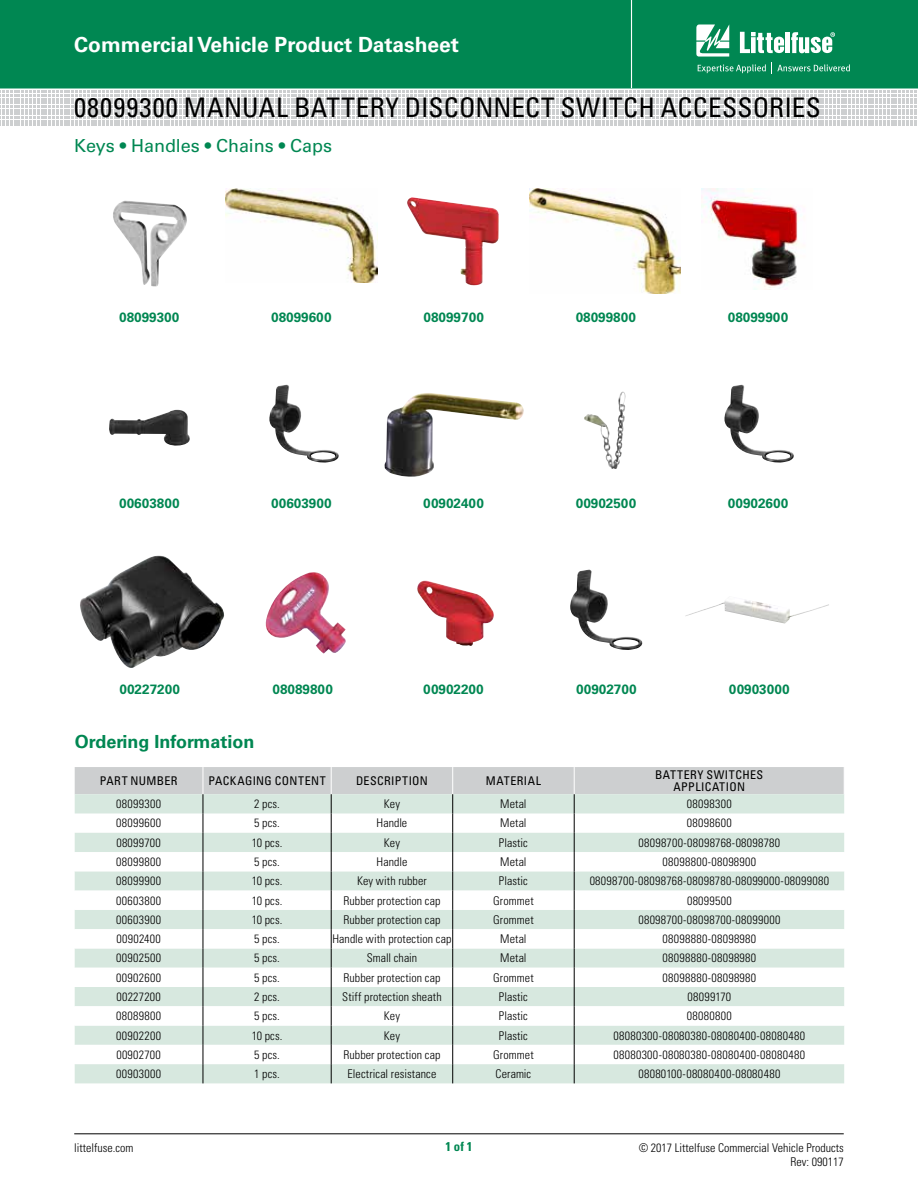
<style>
.page{position:relative;width:918px;height:1188px;background:#fff}
.page>*{position:absolute;margin:0;border:0;box-sizing:border-box;transform-origin:0 0}
.t1{font:condensed 27px "Univers LT Std";letter-spacing:.015em;color:#000}
.t2{font:700 21px "Univers LT Std";color:#fff}
.t3{font:18px "Univers LT Std";letter-spacing:-.005em;color:#008752}
.t4{font:700 18px "Univers LT Std";color:#008752}
.t5{font:700 13.5px "Univers LT Std";color:#008752}
.t6{font:700 condensed 12.75px "Univers LT Std";color:#008752}
.t7{font:300 condensed 12px "Univers LT Std";letter-spacing:.02em;color:#000}
.t8{font:300 condensed 12px/13.5px "Univers LT Std";color:#000;text-align:right}
.t9{font:condensed 12px/12px "Univers LT Std";letter-spacing:.035em;color:#000;text-align:center}
</style>
<div class="page">
<div style="left:0;top:0;width:918px;height:88px;background:#008752"></div>
<hr style="left:631px;top:0;width:1px;height:88px;background:#fff">
<hr style="left:74px;top:1134px;width:770px;height:1px;background:#000">
<svg style="left:0;top:91px;width:917px;height:35px"></svg>
<svg style="left:696px;top:24px;width:33px;height:33px"></svg>
<hr style="left:786px;top:32px;width:4px;height:21px;background:#fff">
<svg style="left:791px;top:32px;width:44px;height:21px"></svg>
<svg style="left:740px;top:32px;width:44px;height:21px"></svg>
<svg style="left:698px;top:64px;width:68px;height:9px"></svg>
<svg style="left:772px;top:63px;width:78px;height:11px"></svg>
<svg style="left:75px;top:767px;width:769px;height:316px"></svg>
<img style="left:113px;top:200px;width:74px;height:87px">
<img style="left:529px;top:188px;width:152px;height:106px">
<img style="left:226px;top:188px;width:151px;height:95px">
<img style="left:701px;top:189px;width:98px;height:100px">
<img style="left:407px;top:197px;width:92px;height:89px">
<img style="left:269px;top:385px;width:70px;height:78px">
<img style="left:724px;top:385px;width:70px;height:78px">
<img style="left:384px;top:393px;width:140px;height:84px">
<img style="left:109px;top:410px;width:81px;height:36px">
<img style="left:584px;top:392px;width:38px;height:77px">
<img style="left:417px;top:581px;width:77px;height:65px">
<img style="left:80px;top:556px;width:144px;height:112px">
<img style="left:570px;top:570px;width:73px;height:80px">
<img style="left:265px;top:572px;width:81px;height:82px">
<img style="left:685px;top:600px;width:144px;height:24px">
<h2 class="t2" style="left:74px;top:32px;width:386px">Commercial Vehicle Product Datasheet</h2>
<h1 class="t1" style="left:74px;top:91px;width:748px">08099300 MANUAL BATTERY DISCONNECT SWITCH ACCESSORIES</h1>
<h3 class="t3" style="left:74px;top:135px;width:259px">Keys • Handles • Chains • Caps</h3>
<p class="t5" style="left:119px;top:309px;width:62px">08099300</p>
<p class="t5" style="left:271px;top:309px;width:62px">08099600</p>
<p class="t5" style="left:424px;top:309px;width:62px">08099700</p>
<p class="t5" style="left:576px;top:309px;width:62px">08099800</p>
<p class="t5" style="left:728px;top:309px;width:62px">08099900</p>
<p class="t5" style="left:119px;top:495px;width:62px">00603800</p>
<p class="t5" style="left:271px;top:495px;width:62px">00603900</p>
<p class="t5" style="left:423px;top:495px;width:62px">00902400</p>
<p class="t5" style="left:576px;top:495px;width:62px">00902500</p>
<p class="t5" style="left:728px;top:495px;width:62px">00902600</p>
<p class="t5" style="left:119px;top:682px;width:62px">00227200</p>
<p class="t5" style="left:273px;top:682px;width:62px">08089800</p>
<p class="t5" style="left:423px;top:682px;width:62px">00902200</p>
<p class="t5" style="left:576px;top:682px;width:62px">00902700</p>
<p class="t5" style="left:729px;top:682px;width:62px">00903000</p>
<h3 class="t4" style="left:75px;top:731px;width:181px">Ordering Information</h3>
<p class="t9" style="left:100px;top:775px;width:79px">PART NUMBER</p>
<p class="t9" style="left:208px;top:775px;width:119px">PACKAGING CONTENT</p>
<p class="t9" style="left:356px;top:775px;width:73px">DESCRIPTION</p>
<p class="t9" style="left:486px;top:775px;width:57px">MATERIAL</p>
<p class="t9" style="left:655px;top:769px;width:109px">BATTERY SWITCHES<br>APPLICATION</p>
<p class="t7" style="left:116px;top:797px;width:46px">08099300</p>
<p class="t7" style="left:254px;top:797px;width:27px">2 pcs.</p>
<p class="t7" style="left:384px;top:797px;width:18px">Key</p>
<p class="t7" style="left:500px;top:797px;width:28px">Metal</p>
<p class="t7" style="left:687px;top:797px;width:46px">08098300</p>
<p class="t7" style="left:116px;top:816px;width:46px">08099600</p>
<p class="t7" style="left:254px;top:816px;width:27px">5 pcs.</p>
<p class="t7" style="left:377px;top:816px;width:32px">Handle</p>
<p class="t7" style="left:500px;top:816px;width:28px">Metal</p>
<p class="t7" style="left:687px;top:816px;width:46px">08098600</p>
<p class="t7" style="left:116px;top:835px;width:46px">08099700</p>
<p class="t7" style="left:252px;top:835px;width:32px">10 pcs.</p>
<p class="t7" style="left:384px;top:835px;width:18px">Key</p>
<p class="t7" style="left:499px;top:835px;width:31px">Plastic</p>
<p class="t7" style="left:639px;top:835px;width:143px">08098700-08098768-08098780</p>
<p class="t7" style="left:116px;top:855px;width:46px">08099800</p>
<p class="t7" style="left:254px;top:855px;width:27px">5 pcs.</p>
<p class="t7" style="left:377px;top:855px;width:32px">Handle</p>
<p class="t7" style="left:500px;top:855px;width:28px">Metal</p>
<p class="t7" style="left:663px;top:855px;width:95px">08098800-08098900</p>
<p class="t7" style="left:116px;top:874px;width:46px">08099900</p>
<p class="t7" style="left:252px;top:874px;width:32px">10 pcs.</p>
<p class="t7" style="left:357px;top:874px;width:71px">Key with rubber</p>
<p class="t7" style="left:499px;top:874px;width:31px">Plastic</p>
<p class="t7" style="left:590px;top:874px;width:241px">08098700-08098768-08098780-08099000-08099080</p>
<p class="t7" style="left:116px;top:893px;width:46px">00603800</p>
<p class="t7" style="left:252px;top:893px;width:32px">10 pcs.</p>
<p class="t7" style="left:344px;top:893px;width:98px">Rubber protection cap</p>
<p class="t7" style="left:493px;top:893px;width:42px">Grommet</p>
<p class="t7" style="left:687px;top:893px;width:46px">08099500</p>
<p class="t7" style="left:116px;top:912px;width:46px">00603900</p>
<p class="t7" style="left:252px;top:912px;width:32px">10 pcs.</p>
<p class="t7" style="left:344px;top:912px;width:98px">Rubber protection cap</p>
<p class="t7" style="left:493px;top:912px;width:42px">Grommet</p>
<p class="t7" style="left:638px;top:912px;width:143px">08098700-08098700-08099000</p>
<p class="t7" style="left:116px;top:932px;width:46px">00902400</p>
<p class="t7" style="left:254px;top:932px;width:27px">5 pcs.</p>
<p class="t7" style="left:332px;top:932px;width:120px">Handle with protection cap</p>
<p class="t7" style="left:500px;top:932px;width:28px">Metal</p>
<p class="t7" style="left:663px;top:932px;width:95px">08098880-08098980</p>
<p class="t7" style="left:116px;top:951px;width:46px">00902500</p>
<p class="t7" style="left:254px;top:951px;width:27px">5 pcs.</p>
<p class="t8" style="left:367px;top:952px;width:52px">Small chain</p>
<p class="t7" style="left:500px;top:951px;width:28px">Metal</p>
<p class="t7" style="left:663px;top:951px;width:95px">08098880-08098980</p>
<p class="t7" style="left:116px;top:970px;width:46px">00902600</p>
<p class="t7" style="left:254px;top:970px;width:27px">5 pcs.</p>
<p class="t7" style="left:344px;top:970px;width:98px">Rubber protection cap</p>
<p class="t7" style="left:493px;top:970px;width:42px">Grommet</p>
<p class="t7" style="left:663px;top:970px;width:95px">08098880-08098980</p>
<p class="t7" style="left:116px;top:990px;width:46px">00227200</p>
<p class="t7" style="left:254px;top:990px;width:27px">2 pcs.</p>
<p class="t7" style="left:342px;top:990px;width:101px">Stiff protection sheath</p>
<p class="t7" style="left:499px;top:990px;width:31px">Plastic</p>
<p class="t7" style="left:688px;top:990px;width:45px">08099170</p>
<p class="t7" style="left:116px;top:1009px;width:46px">08089800</p>
<p class="t7" style="left:254px;top:1009px;width:27px">5 pcs.</p>
<p class="t7" style="left:384px;top:1009px;width:18px">Key</p>
<p class="t7" style="left:499px;top:1009px;width:31px">Plastic</p>
<p class="t7" style="left:687px;top:1009px;width:46px">08080800</p>
<p class="t7" style="left:116px;top:1028px;width:46px">00902200</p>
<p class="t7" style="left:252px;top:1028px;width:32px">10 pcs.</p>
<p class="t7" style="left:384px;top:1028px;width:18px">Key</p>
<p class="t7" style="left:499px;top:1028px;width:31px">Plastic</p>
<p class="t7" style="left:614px;top:1028px;width:193px">08080300-08080380-08080400-08080480</p>
<p class="t7" style="left:116px;top:1047px;width:46px">00902700</p>
<p class="t7" style="left:254px;top:1047px;width:27px">5 pcs.</p>
<p class="t7" style="left:344px;top:1047px;width:98px">Rubber protection cap</p>
<p class="t7" style="left:493px;top:1047px;width:42px">Grommet</p>
<p class="t7" style="left:614px;top:1047px;width:193px">08080300-08080380-08080400-08080480</p>
<p class="t7" style="left:116px;top:1067px;width:46px">00903000</p>
<p class="t7" style="left:254px;top:1067px;width:27px">1 pcs.</p>
<p class="t7" style="left:348px;top:1067px;width:90px">Electrical resistance</p>
<p class="t8" style="left:496px;top:1067px;width:37px">Ceramic</p>
<p class="t7" style="left:638px;top:1067px;width:143px">08080100-08080400-08080480</p>
<p class="t8" style="left:74px;top:1141px;width:61px">littelfuse.com</p>
<p class="t6" style="left:445px;top:1139px;width:29px">1 of 1</p>
<p class="t8" style="left:639px;top:1141px;width:207px">© 2017 Littelfuse Commercial Vehicle Products<br>Rev: 090117</p>
</div>
